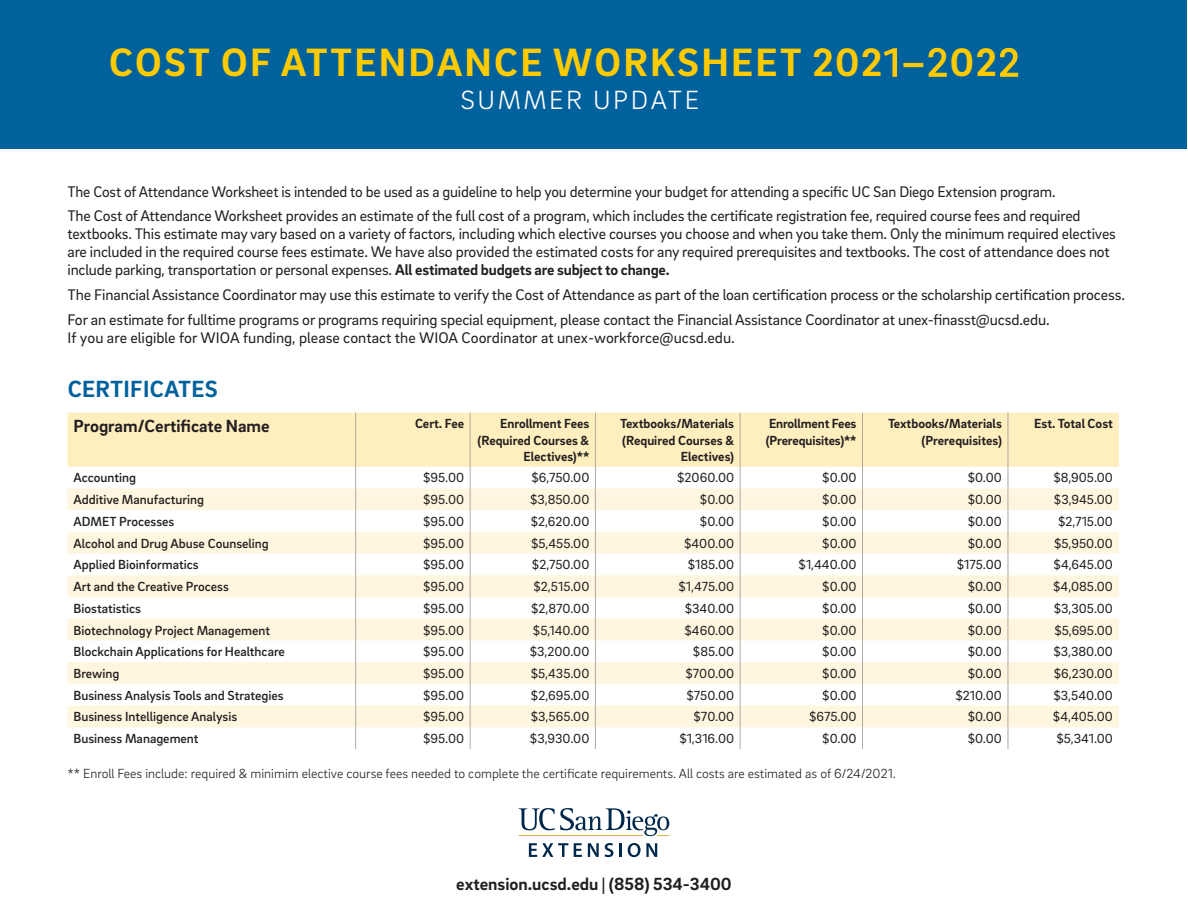
<style>
.page{position:relative;width:1188px;height:918px;background:#fff}
.page>*{position:absolute;margin:0;border:0;box-sizing:border-box;transform-origin:0 0}
.t1{font:700 40.5px "Brix Sans";letter-spacing:.055em;color:#ffcb00}
.t2{font:300 27px "Brix Sans";letter-spacing:.095em;color:#fff}
.t3{font:700 24px "Brix Sans";letter-spacing:.015em;color:#00619c}
.t4{font:700 18px "Brix Sans";color:#231f20}
.Body_Text{font:15.75px/18px "Brix Sans";letter-spacing:-.01em;color:#231f20}
.t5{font:13.5px "Brix Sans";color:#231f20}
.t6{font:500 13.5px "Brix Sans";color:#231f20}
.t7{font:700 13.5px/16.2px "Brix Sans";color:#231f20;text-align:right}
.t8{font:300 13.5px "Brix Sans";color:#231f20}
.s1{font-weight:400}
.s2{font-weight:700}
</style>
<div class="page">
<div style="left:68px;top:413px;width:1051px;height:54px;background:#ffeebe"></div>
<svg style="left:68px;top:488px;width:1051px;height:239px;fill:#fff6df"></svg>
<hr style="left:355px;top:413px;width:1px;height:54px;background:#b1a8a0">
<hr style="left:470px;top:413px;width:1px;height:54px;background:#b1a8a0">
<hr style="left:595px;top:413px;width:1px;height:54px;background:#b1a8a0">
<hr style="left:740px;top:413px;width:1px;height:54px;background:#b1a8a0">
<hr style="left:862px;top:413px;width:1px;height:54px;background:#b1a8a0">
<hr style="left:1008px;top:413px;width:1px;height:54px;background:#b1a8a0">
<svg style="left:355px;top:467px;width:1px;height:282px"></svg>
<svg style="left:470px;top:467px;width:1px;height:282px"></svg>
<svg style="left:595px;top:467px;width:1px;height:282px"></svg>
<svg style="left:740px;top:467px;width:1px;height:282px"></svg>
<svg style="left:862px;top:467px;width:1px;height:282px"></svg>
<svg style="left:1008px;top:467px;width:1px;height:282px"></svg>
<div style="left:1px;top:0;width:1186px;height:148px;background:#00619c"></div>
<svg style="left:529px;top:843px;width:39px;height:14px"></svg>
<svg style="left:574px;top:843px;width:8px;height:14px"></svg>
<svg style="left:588px;top:843px;width:11px;height:14px"></svg>
<svg style="left:605px;top:843px;width:8px;height:14px"></svg>
<hr style="left:619px;top:843px;width:3px;height:14px;background:#00284c">
<svg style="left:628px;top:843px;width:29px;height:14px"></svg>
<svg style="left:519px;top:808px;width:150px;height:28px"></svg>
<p class="t1" style="left:109px;top:36px;width:912px">COST OF ATTENDANCE WORKSHEET 202<span class="s1">1</span>–<span class="s1">2</span>02<span class="s1">2</span></p>
<p class="t2" style="left:460px;top:83px;width:240px">SUMMER UPDATE</p>
<p class="Body_Text" style="left:68px;top:182px;width:990px">The Cost of Attendance Worksheet is intended to be used as a guideline to help you determine your budget for attending a specific UC San Diego Extension program.</p>
<p class="Body_Text" style="left:68px;top:206px;width:1050px">The Cost of Attendance Worksheet provides an estimate of the full cost of a program, which includes the certificate registration fee, required course fees and required textbooks. This estimate may vary based on a variety of factors, including which elective courses you choose and when you take them. Only the minimum required electives are included in the required course fees estimate. We have also provided the estimated costs for any required prerequisites and textbooks. The cost of attendance does not include parking, transportation or personal expenses. <span class="s2">All estimated budgets are subject to change.</span></p>
<p class="Body_Text" style="left:68px;top:285px;width:1059px">The Financial Assistance Coordinator may use this estimate to verify the Cost of Attendance as part of the loan certification process or the scholarship certification process.</p>
<p class="Body_Text" style="left:68px;top:310px;width:984px">For an estimate for fulltime programs or programs requiring special equipment, please contact the Financial Assistance Coordinator at unex-finasst@ucsd.edu.<br>If you are eligible for WIOA funding, please contact the WIOA Coordinator at unex-workforce@ucsd.edu.</p>
<p class="t3" style="left:68px;top:374px;width:152px">CERTIFICATES</p>
<p class="t4" style="left:74px;top:414px;width:198px">Program/Certificate Name</p>
<p class="t7" style="left:415px;top:415px;width:51px">Cert. Fee</p>
<p class="t7" style="left:478px;top:415px;width:113px">Enrollment Fees (Required Courses &amp;<br>Electives)**</p>
<p class="t7" style="left:620px;top:415px;width:115px">Textbooks/Materials (Required Courses &amp;<br>Electives)</p>
<p class="t7" style="left:766px;top:415px;width:92px;text-align:left">Enrollment Fees (Prerequisites)**</p>
<p class="t7" style="left:888px;top:415px;width:115px">Textbooks/Materials (Prerequisites)</p>
<p class="t7" style="left:1034px;top:415px;width:80px">Est. Total Cost</p>
<p class="t6" style="left:73px;top:469px;width:64px">Accounting</p>
<p class="t5" style="left:423px;top:469px;width:43px">$95.00</p>
<p class="t5" style="left:531px;top:469px;width:59px">$6,750.00</p>
<p class="t5" style="left:677px;top:469px;width:58px">$2060.00</p>
<p class="t5" style="left:822px;top:469px;width:36px">$0.00</p>
<p class="t5" style="left:968px;top:469px;width:36px">$0.00</p>
<p class="t5" style="left:1053px;top:469px;width:61px">$8,905.00</p>
<p class="t6" style="left:73px;top:491px;width:132px">Additive Manufacturing</p>
<p class="t5" style="left:423px;top:491px;width:43px">$95.00</p>
<p class="t5" style="left:530px;top:491px;width:61px">$3,850.00</p>
<p class="t5" style="left:700px;top:491px;width:36px">$0.00</p>
<p class="t5" style="left:822px;top:491px;width:36px">$0.00</p>
<p class="t5" style="left:968px;top:491px;width:36px">$0.00</p>
<p class="t5" style="left:1054px;top:491px;width:61px">$3,945.00</p>
<p class="t6" style="left:73px;top:513px;width:102px">ADMET Processes</p>
<p class="t5" style="left:423px;top:513px;width:43px">$95.00</p>
<p class="t5" style="left:531px;top:513px;width:60px">$2,620.00</p>
<p class="t5" style="left:700px;top:513px;width:36px">$0.00</p>
<p class="t5" style="left:822px;top:513px;width:36px">$0.00</p>
<p class="t5" style="left:968px;top:513px;width:36px">$0.00</p>
<p class="t5" style="left:1058px;top:513px;width:56px">$2,715.00</p>
<p class="t6" style="left:73px;top:534px;width:197px">Alcohol and Drug Abuse Counseling</p>
<p class="t5" style="left:423px;top:534px;width:43px">$95.00</p>
<p class="t5" style="left:531px;top:534px;width:60px">$5,455.00</p>
<p class="t5" style="left:684px;top:534px;width:52px">$400.00</p>
<p class="t5" style="left:822px;top:534px;width:36px">$0.00</p>
<p class="t5" style="left:968px;top:534px;width:36px">$0.00</p>
<p class="t5" style="left:1054px;top:534px;width:60px">$5,950.00</p>
<p class="t6" style="left:73px;top:556px;width:127px">Applied Bioinformatics</p>
<p class="t5" style="left:423px;top:556px;width:43px">$95.00</p>
<p class="t5" style="left:532px;top:556px;width:59px">$2,750.00</p>
<p class="t5" style="left:688px;top:556px;width:48px">$185.00</p>
<p class="t5" style="left:799px;top:556px;width:59px">$1,440.00</p>
<p class="t5" style="left:957px;top:556px;width:47px">$175.00</p>
<p class="t5" style="left:1054px;top:556px;width:61px">$4,645.00</p>
<p class="t6" style="left:73px;top:578px;width:157px">Art and the Creative Process</p>
<p class="t5" style="left:423px;top:578px;width:43px">$95.00</p>
<p class="t5" style="left:534px;top:578px;width:57px">$2,515.00</p>
<p class="t5" style="left:679px;top:578px;width:57px">$1,475.00</p>
<p class="t5" style="left:822px;top:578px;width:36px">$0.00</p>
<p class="t5" style="left:968px;top:578px;width:36px">$0.00</p>
<p class="t5" style="left:1053px;top:578px;width:61px">$4,085.00</p>
<p class="t6" style="left:73px;top:599px;width:69px">Biostatistics</p>
<p class="t5" style="left:423px;top:600px;width:43px">$95.00</p>
<p class="t5" style="left:531px;top:600px;width:60px">$2,870.00</p>
<p class="t5" style="left:685px;top:600px;width:51px">$340.00</p>
<p class="t5" style="left:822px;top:600px;width:36px">$0.00</p>
<p class="t5" style="left:968px;top:600px;width:36px">$0.00</p>
<p class="t5" style="left:1054px;top:600px;width:61px">$3,305.00</p>
<p class="t6" style="left:73px;top:621px;width:198px">Biotechnology Project Management</p>
<p class="t5" style="left:423px;top:621px;width:43px">$95.00</p>
<p class="t5" style="left:533px;top:621px;width:58px">$5,140.00</p>
<p class="t5" style="left:685px;top:621px;width:51px">$460.00</p>
<p class="t5" style="left:822px;top:621px;width:36px">$0.00</p>
<p class="t5" style="left:968px;top:621px;width:36px">$0.00</p>
<p class="t5" style="left:1054px;top:621px;width:60px">$5,695.00</p>
<p class="t6" style="left:73px;top:643px;width:213px">Blockchain Applications for Healthcare</p>
<p class="t5" style="left:423px;top:643px;width:43px">$95.00</p>
<p class="t5" style="left:530px;top:643px;width:61px">$3,200.00</p>
<p class="t5" style="left:693px;top:643px;width:43px">$85.00</p>
<p class="t5" style="left:822px;top:643px;width:36px">$0.00</p>
<p class="t5" style="left:968px;top:643px;width:36px">$0.00</p>
<p class="t5" style="left:1053px;top:643px;width:61px">$3,380.00</p>
<p class="t6" style="left:73px;top:665px;width:48px">Brewing</p>
<p class="t5" style="left:423px;top:665px;width:43px">$95.00</p>
<p class="t5" style="left:531px;top:665px;width:60px">$5,435.00</p>
<p class="t5" style="left:685px;top:665px;width:50px">$700.00</p>
<p class="t5" style="left:822px;top:665px;width:36px">$0.00</p>
<p class="t5" style="left:968px;top:665px;width:36px">$0.00</p>
<p class="t5" style="left:1054px;top:665px;width:61px">$6,230.00</p>
<p class="t6" style="left:73px;top:686px;width:212px">Business Analysis Tools and Strategies</p>
<p class="t5" style="left:423px;top:686px;width:43px">$95.00</p>
<p class="t5" style="left:531px;top:686px;width:60px">$2,695.00</p>
<p class="t5" style="left:686px;top:686px;width:49px">$750.00</p>
<p class="t5" style="left:822px;top:686px;width:36px">$0.00</p>
<p class="t5" style="left:955px;top:686px;width:48px">$210.00</p>
<p class="t5" style="left:1054px;top:686px;width:61px">$3,540.00</p>
<p class="t6" style="left:73px;top:708px;width:165px">Business Intelligence Analysis</p>
<p class="t5" style="left:423px;top:708px;width:43px">$95.00</p>
<p class="t5" style="left:531px;top:708px;width:60px">$3,565.00</p>
<p class="t5" style="left:694px;top:708px;width:42px">$70.00</p>
<p class="t5" style="left:809px;top:708px;width:49px">$675.00</p>
<p class="t5" style="left:968px;top:708px;width:36px">$0.00</p>
<p class="t5" style="left:1053px;top:708px;width:62px">$4,405.00</p>
<p class="t6" style="left:73px;top:730px;width:127px">Business Management</p>
<p class="t5" style="left:423px;top:730px;width:43px">$95.00</p>
<p class="t5" style="left:530px;top:730px;width:61px">$3,930.00</p>
<p class="t5" style="left:679px;top:730px;width:56px">$1,316.00</p>
<p class="t5" style="left:822px;top:730px;width:36px">$0.00</p>
<p class="t5" style="left:968px;top:730px;width:36px">$0.00</p>
<p class="t5" style="left:1056px;top:730px;width:58px">$5,341.00</p>
<p class="t8" style="left:68px;top:765px;width:830px">** Enroll Fees include: required &amp; minimim elective course fees needed to complete the certificate requirements. All costs are estimated as of 6/24/2021.</p>
<p class="t4" style="left:456px;top:872px;width:277px">extension.ucsd.edu | (858) 534-3400</p>
</div>
